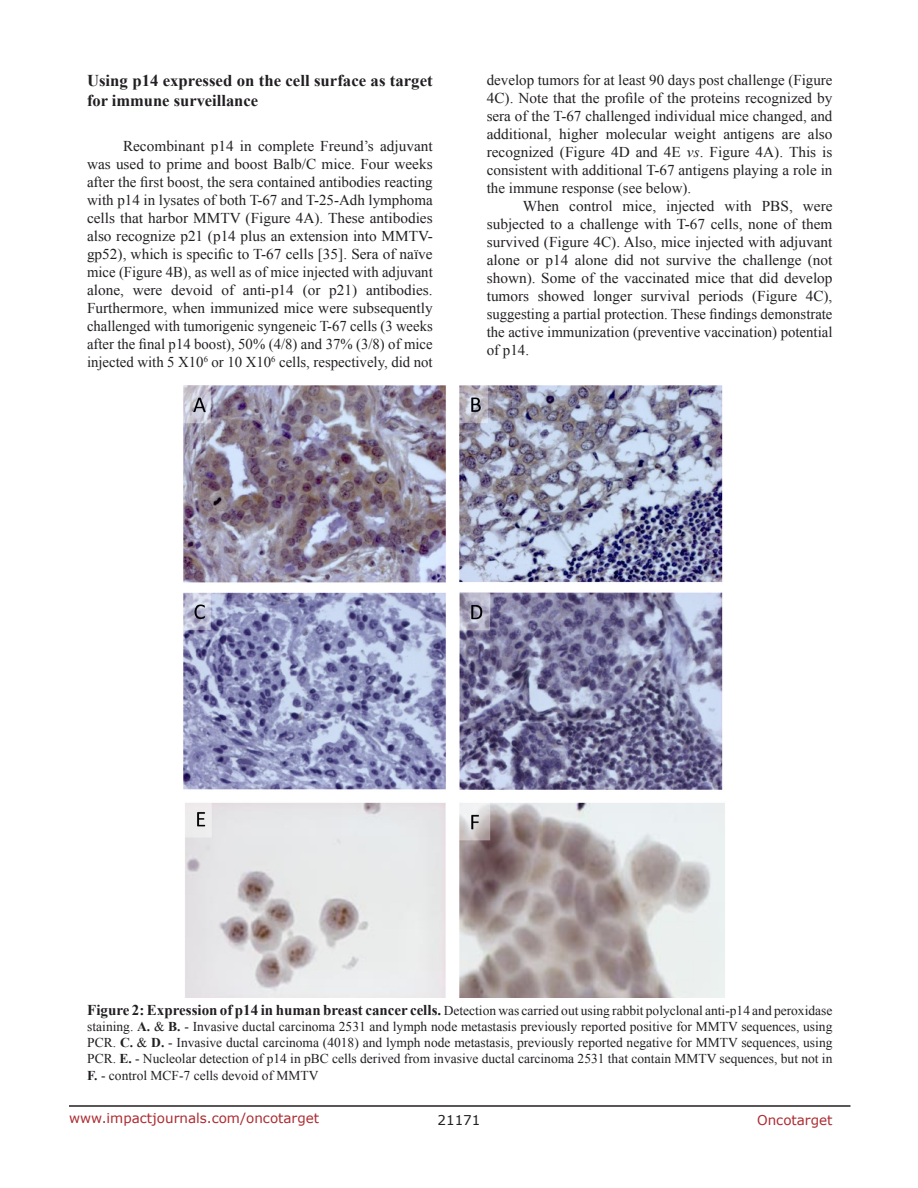
<style>
.page{position:relative;width:918px;height:1188px;background:#fff}
.page>*{position:absolute;margin:0;border:0;box-sizing:border-box;transform-origin:0 0}
.SubHeading{font:700 16.5px/19.8px "Times New Roman";color:#221f22}
.BodyText{font:15px/18px "Times New Roman";color:#221f22;text-align:justify}
.FigureText{font:13.5px/16.2px "Times New Roman";color:#221f22;text-align:justify}
.t1{font:13.5px "Verdana";color:#ac2b31}
.t2{font:13.5px "Verdana";color:#221f22}
.s1{font-style:italic}
.s2{font-weight:700;font-size:15px}
.s3{font-weight:700}
</style>
<div class="page">
<hr style="left:69px;top:1105px;width:781px;height:2px;background:#231f20">
<img style="left:183px;top:385px;width:542px;height:612px">
<p class="SubHeading" style="left:87px;top:70px;width:347px">Using p14 expressed on the cell surface as target for immune surveillance</p>
<p class="BodyText" style="left:87px;top:136px;width:347px;text-indent:36px">Recombinant p14 in complete Freund’s adjuvant was used to prime and boost Balb/C mice. Four weeks after the first boost, the sera contained antibodies reacting with p14 in lysates of both T-67 and T-25-Adh lymphoma cells that harbor MMTV (Figure 4A). These antibodies also recognize p21 (p14 plus an extension into MMTV&shy;gp52), which is specific to T-67 cells [35]. Sera of naïve mice (Figure 4B), as well as of mice injected with adjuvant alone, were devoid of anti-p14 (or p21) antibodies.<br>Furthermore, when immunized mice were subsequently challenged with tumorigenic syngeneic T-67 cells (3 weeks after the final p14 boost), 50% (4/8) and 37% (3/8) of mice injected with 5 X10<sup>6</sup> or 10 X10<sup>6</sup> cells, respectively, did not</p>
<p class="BodyText" style="left:487px;top:71px;width:347px">develop tumors for at least 90 days post challenge (Figure 4C). Note that the profile of the proteins recognized by sera of the T-67 challenged individual mice changed, and additional, higher molecular weight antigens are also recognized (Figure 4D and 4E <span class="s1">vs</span>. Figure 4A). This is consistent with additional T-67 antigens playing a role in the immune response (see below).</p>
<p class="BodyText" style="left:487px;top:197px;width:347px;text-indent:36px">When control mice, injected with PBS, were subjected to a challenge with T-67 cells, none of them survived (Figure 4C). Also, mice injected with adjuvant alone or p14 alone did not survive the challenge (not shown). Some of the vaccinated mice that did develop tumors showed longer survival periods (Figure 4C), suggesting a partial protection. These findings demonstrate the active immunization (preventive vaccination) potential of p14.</p>
<p class="FigureText" style="left:87px;top:1002px;width:747px"><span class="s2">Figure 2: Expression of p14 in human breast cancer cells.</span> Detection was carried out using rabbit polyclonal anti-p14 and peroxidase staining. <span class="s3">A.</span> &amp; <span class="s3">B.</span> - Invasive ductal carcinoma 2531 and lymph node metastasis previously reported positive for MMTV sequences, using PCR. <span class="s3">C.</span> &amp; <span class="s3">D.</span> - Invasive ductal carcinoma (4018) and lymph node metastasis, previously reported negative for MMTV sequences, using PCR. <span class="s3">E.</span> - Nucleolar detection of p14 in pBC cells derived from invasive ductal carcinoma 2531 that contain MMTV sequences, but not in <span class="s3">F.</span> - control MCF-7 cells devoid of MMTV</p>
<p class="t1" style="left:69px;top:1109px;width:252px">www.impactjournals.com/oncotarget</p>
<p class="t2" style="left:438px;top:1111px;width:44px">21171</p>
<p class="t1" style="left:757px;top:1111px;width:77px">Oncotarget</p>
</div>
